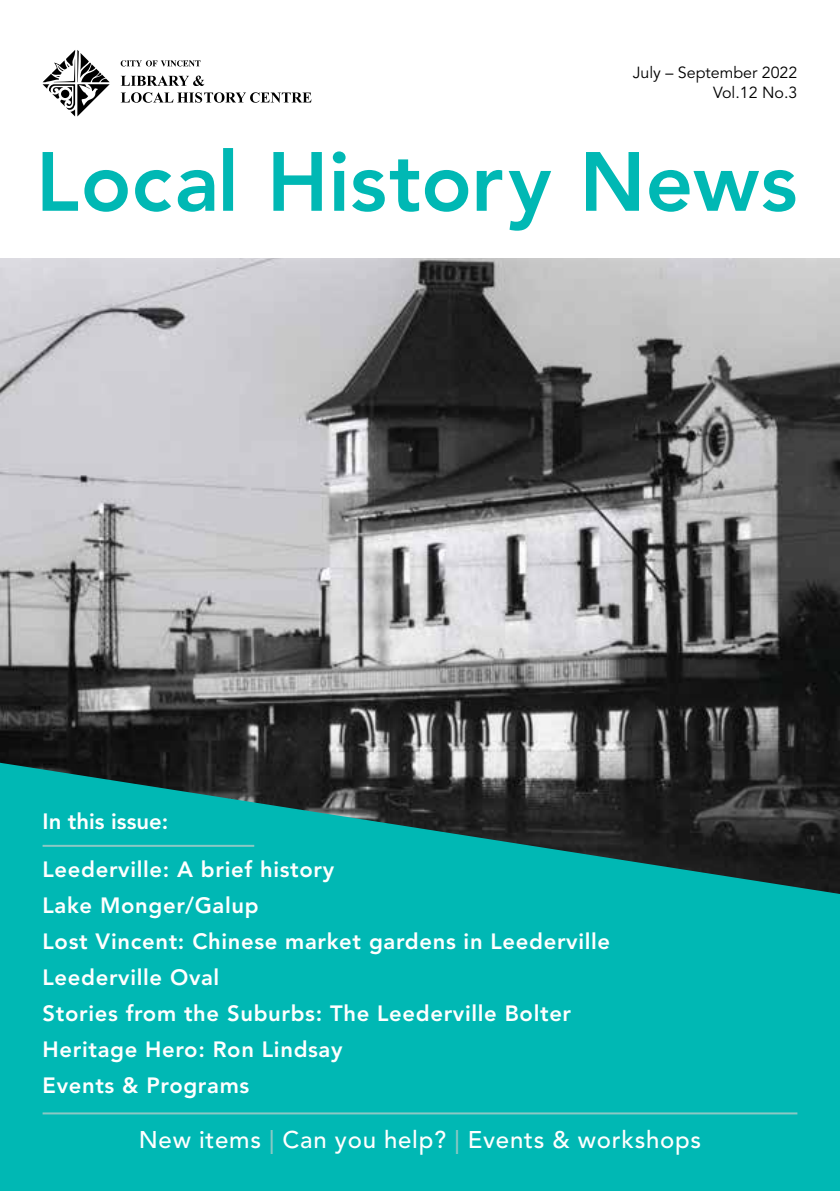
<style>
.page{position:relative;width:840px;height:1191px;background:#fff}
.page>*{position:absolute;margin:0;border:0;box-sizing:border-box;transform-origin:0 0}
.t1{font:500 24px "Avenir LT Std";letter-spacing:.03em;color:#fff}
.t2{font:800 22px/36px "Avenir LT Std";letter-spacing:.03em;color:#fff}
.t3{font:16px/20px "Avenir LT Std";color:#000;text-align:right}
.s1{color:#8bc8c4}
</style>
<div class="page">
<img style="left:0;top:259px;width:839px;height:503px">
<svg style="left:0;top:762px;width:839px;height:429px;background:#07a29e"></svg>
<hr style="left:43px;top:1112px;width:754px;height:2px;background:#8bc8c4">
<svg style="left:43px;top:148px;width:751px;height:83px"></svg>
<hr style="left:43px;top:845px;width:211px;height:2px;background:#8bc8c4">
<svg style="left:43px;top:50px;width:268px;height:66px"></svg>
<p class="t3" style="left:632px;top:63px;width:166px">July – September 2022<br>Vol.12 No.3</p>
<p class="t2" style="left:43px;top:797px;width:293px;line-height:48.2px">In this issue:<br>Leederville: A brief history</p>
<p class="t2" style="left:43px;top:887px;width:568px">Lake Monger/Galup<br>Lost Vincent: Chinese market gardens in Leederville<br>Leederville Oval<br>Stories from the Suburbs: The Leederville Bolter<br>Heritage Hero: Ron Lindsay<br>Events &amp; Programs</p>
<p class="t1" style="left:139px;top:1125px;width:563px">New items <span class="s1">|</span> Can you help? <span class="s1">|</span> Events &amp; workshops</p>
</div>
